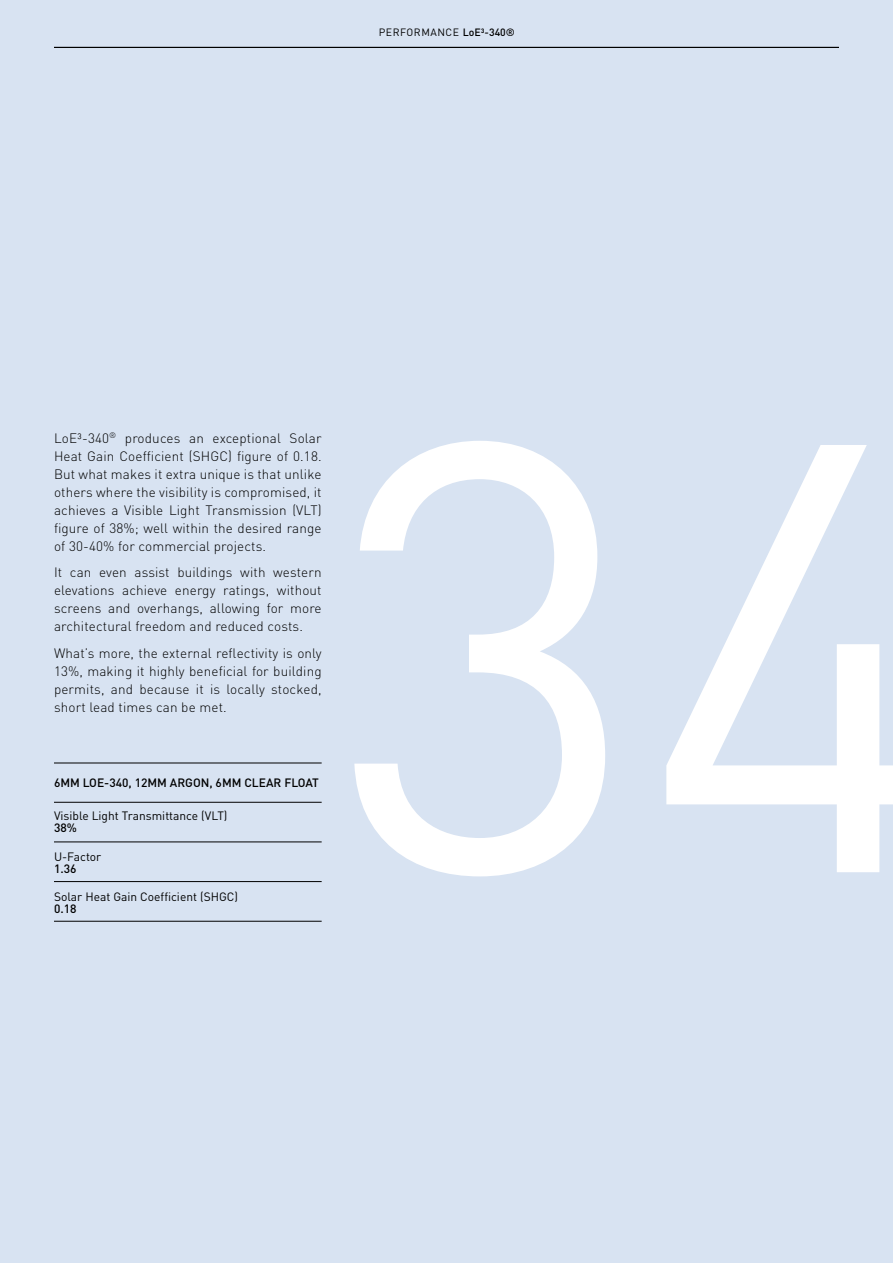
<style>
.page{position:relative;width:893px;height:1263px;background:#d8e3f2}
.page>*{position:absolute;margin:0;border:0;box-sizing:border-box;transform-origin:0 0}
.t1{font:300 13.5px/18px "DIN";letter-spacing:.01em;color:#000;text-align:justify}
.t2{font:12px "DIN";color:#000}
.t3{font:500 12px "DIN";color:#000}
.t4{font:10.5px "DIN";letter-spacing:.05em;color:#000}
.s1{font-weight:500}
</style>
<div class="page">
<hr style="left:54px;top:47px;width:785px;height:1px;background:#000">
<hr style="left:54px;top:802px;width:268px;height:1px;background:#000">
<hr style="left:54px;top:763px;width:268px;height:1px;background:#000">
<hr style="left:54px;top:881px;width:268px;height:1px;background:#000">
<hr style="left:54px;top:842px;width:268px;height:1px;background:#000">
<hr style="left:54px;top:921px;width:268px;height:1px;background:#000">
<svg style="left:354px;top:441px;width:539px;height:435px;fill:#d8e3f2"></svg>
<p class="t4" style="left:379px;top:25px;width:138px">PERFORMANCE <span class="s1">LoE³-340®</span></p>
<p class="t1" style="left:54px;top:429px;width:269px">LoE³-340<sup>®</sup> produces an exceptional Solar Heat Gain Coefficient (SHGC) figure of 0.18.<br>But what makes it extra unique is that unlike others where the visibility is compromised, it achieves a Visible Light Transmission (VLT) figure of 38%; well within the desired range of 30-40% for commercial projects.</p>
<p class="t1" style="left:54px;top:563px;width:269px">It can even assist buildings with western elevations achieve energy ratings, without screens and overhangs, allowing for more architectural freedom and reduced costs.</p>
<p class="t1" style="left:54px;top:644px;width:269px">What’s more, the external reflectivity is only 13%, making it highly beneficial for building permits, and because it is locally stocked, short lead times can be met.</p>
<p class="t3" style="left:54px;top:775px;width:267px">6MM LOE-340, 12MM ARGON, 6MM CLEAR FLOAT</p>
<p class="t2" style="left:54px;top:808px;width:175px">Visible Light Transmittance (VLT)</p>
<p class="t3" style="left:54px;top:820px;width:24px">38%</p>
<p class="t2" style="left:54px;top:849px;width:49px">U-Factor</p>
<p class="t3" style="left:54px;top:861px;width:24px">1.36</p>
<p class="t2" style="left:54px;top:889px;width:186px">Solar Heat Gain Coefficient (SHGC)</p>
<p class="t3" style="left:54px;top:901px;width:24px">0.18</p>
</div>
